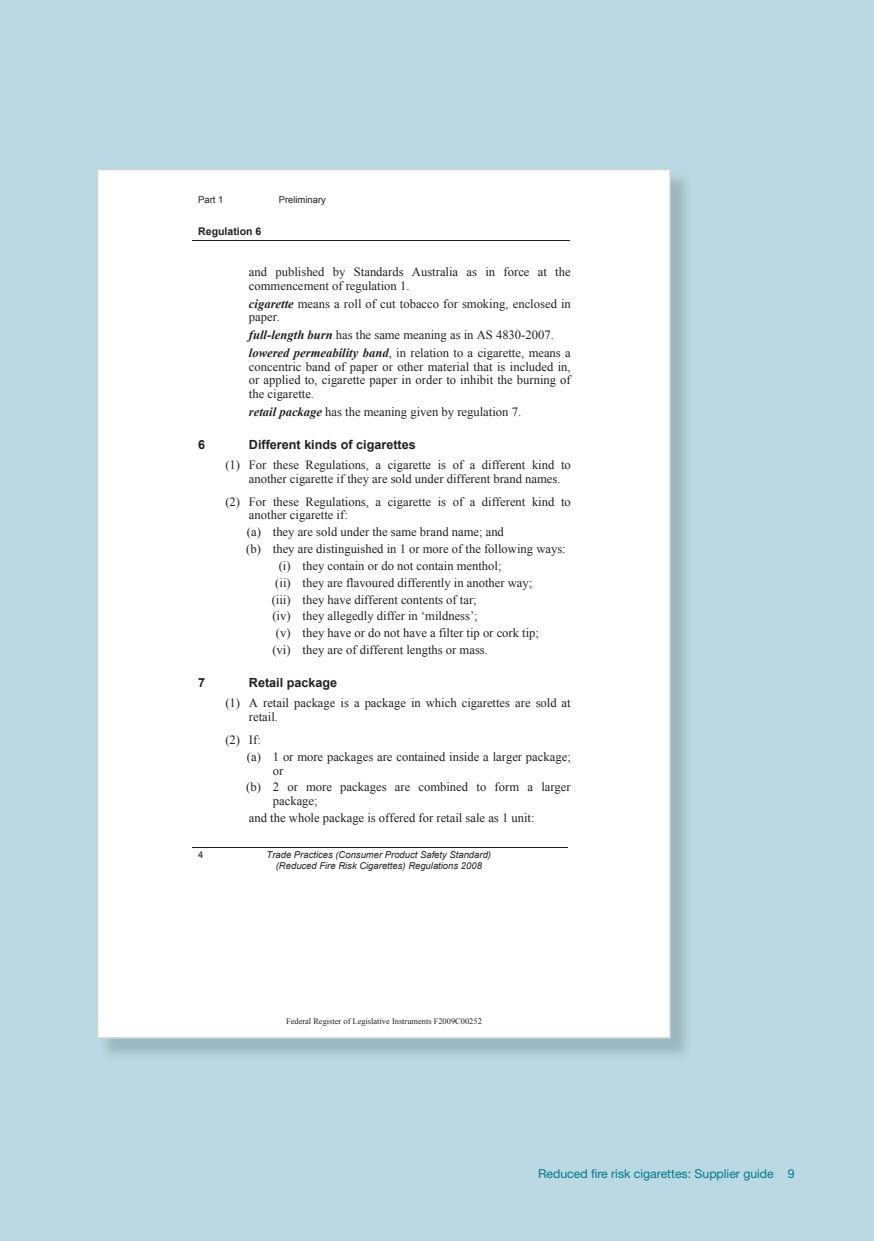
<style>
.page{position:relative;width:874px;height:1241px;background:#fff}
.page>*{position:absolute;margin:0;border:0;box-sizing:border-box;transform-origin:0 0}
.t1{font:12.6px/13.7px "Times New Roman";color:#231f20}
.t2{font:700 12.6px "Arial";color:#231f20}
.t3{font:12.25px "Helvetica Neue LT Std";color:#00788b}
.t4{font:700 10.5px "Arial";color:#231f20}
.t5{font:italic 9.45px/10.8px "Arial";color:#231f20;text-align:center}
.t6{font:9.45px "Arial";color:#231f20}
.t7{font:8.4px "Times New Roman";color:#231f20}
.s1{font-weight:700;font-style:italic}
</style>
<div class="page">
<div style="left:0;top:0;width:873px;height:1240px;background:#bad9e2"></div>
<img style="left:100px;top:171px;width:587px;height:884px">
<div style="left:97px;top:169px;width:573px;height:869px;background:#fff"></div>
<p class="t6" style="left:198px;top:194px;width:27px">Part 1</p>
<p class="t6" style="left:278px;top:194px;width:49px">Preliminary</p>
<p class="t4" style="left:198px;top:225px;width:65px">Regulation 6</p>
<p class="t1" style="left:249px;top:265px;width:323px">and published by Standards Australia as in force at the commencement of regulation 1.</p>
<p class="t1" style="left:249px;top:296px;width:323px"><span class="s1">cigarette</span> means a roll of cut tobacco for smoking, enclosed in paper.</p>
<p class="t1" style="left:249px;top:326px;width:323px;line-height:17.8px"><span class="s1">full-length burn</span> has the same meaning as in AS 4830-2007. <span class="s1">lowered permeability band</span>, in relation to a cigarette, means a</p>
<p class="t1" style="left:249px;top:359px;width:323px;text-align:justify">concentric band of paper or other material that is included in, or applied to, cigarette paper in order to inhibit the burning of the cigarette.</p>
<p class="t1" style="left:249px;top:404px;width:273px"><span class="s1">retail package</span> has the meaning given by regulation 7.</p>
<p class="t2" style="left:198px;top:437px;width:9px">6</p>
<p class="t2" style="left:249px;top:437px;width:168px">Different kinds of cigarettes</p>
<p class="t1" style="left:249px;top:458px;width:323px;text-indent:-24px">(1) For these Regulations, a cigarette is of a different kind to another cigarette if they are sold under different brand names.</p>
<p class="t1" style="left:249px;top:494px;width:323px;text-indent:-24px">(2) For these Regulations, a cigarette is of a different kind to another cigarette if:</p>
<p class="t1" style="left:247px;top:525px;width:258px">(a) they are sold under the same brand name; and</p>
<p class="t1" style="left:246px;top:542px;width:321px">(b) they are distinguished in 1 or more of the following ways:</p>
<p class="t1" style="left:278px;top:558px;width:224px">(i) they contain or do not contain menthol;</p>
<p class="t1" style="left:275px;top:575px;width:258px">(ii) they are flavoured differently in another way;</p>
<p class="t1" style="left:271px;top:592px;width:206px">(iii) they have different contents of tar;</p>
<p class="t1" style="left:272px;top:609px;width:207px">(iv) they allegedly differ in ‘mildness’;</p>
<p class="t1" style="left:276px;top:626px;width:264px">(v) they have or do not have a filter tip or cork tip;</p>
<p class="t1" style="left:272px;top:643px;width:217px">(vi) they are of different lengths or mass.</p>
<p class="t2" style="left:198px;top:676px;width:9px">7</p>
<p class="t2" style="left:249px;top:676px;width:90px">Retail package</p>
<p class="t1" style="left:249px;top:696px;width:323px;text-indent:-24px">(1) A retail package is a package in which cigarettes are sold at retail.</p>
<p class="t1" style="left:247px;top:731px;width:325px;line-height:16.8px;text-indent:-22px">(2) If:<br>(a) 1 or more packages are contained inside a larger package;</p>
<p class="t1" style="left:246px;top:761px;width:326px;line-height:16.8px;text-indent:27px">or<br>(b) 2 or more packages are combined to form a larger</p>
<p class="t1" style="left:249px;top:792px;width:287px;line-height:16.8px;text-indent:24px">package;<br>and the whole package is offered for retail sale as 1 unit:</p>
<p class="t6" style="left:198px;top:849px;width:7px">4</p>
<p class="t5" style="left:266px;top:848px;width:226px">Trade Practices (Consumer Product Safety Standard) (Reduced Fire Risk Cigarettes) Regulations 2008</p>
<p class="t7" style="left:286px;top:1016px;width:197px">Federal Register of Legislative Instruments F2009C00252</p>
<p class="t3" style="left:538px;top:1169px;width:258px">Reduced fire risk cigarettes: Supplier guide 9</p>
</div>
